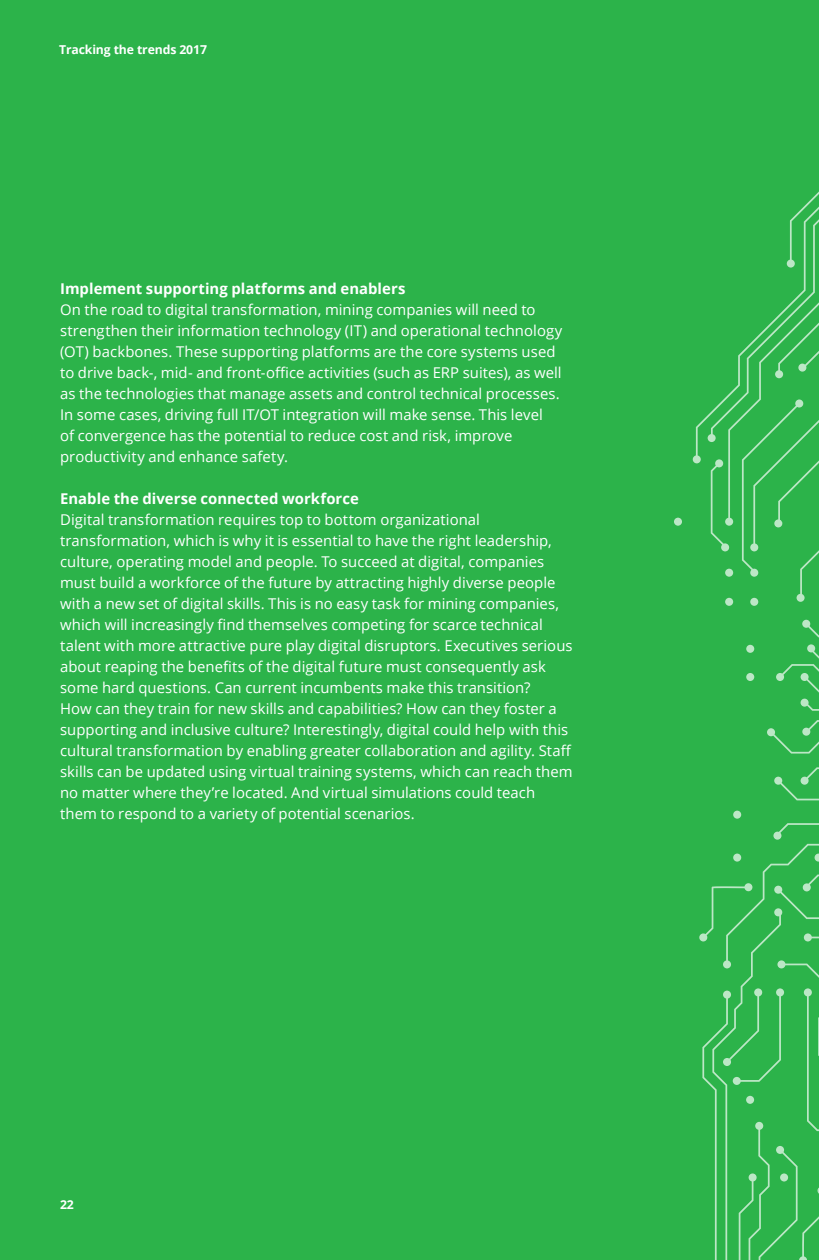
<style>
.page{position:relative;width:819px;height:1260px;background:#2cb34a}
.page>*{position:absolute;margin:0;border:0;box-sizing:border-box;transform-origin:0 0}
.t1{font:14.88px/21px "Open Sans";letter-spacing:.005em;color:#fff}
.t2{font:700 14.88px "Open Sans";letter-spacing:.005em;color:#fff}
.t3{font:700 12.25px "Open Sans";letter-spacing:-.01em;color:#fff}
</style>
<div class="page">
<div style="left:733px;top:811px;width:8px;height:8px;background:#bce7c6;border-radius:50%"></div>
<svg style="left:699px;top:823px;width:120px;height:437px"></svg>
<div style="left:674px;top:518px;width:8px;height:8px;background:#bce7c6;border-radius:50%"></div>
<svg style="left:693px;top:191px;width:126px;height:609px"></svg>
<p class="t3" style="left:59px;top:41px;width:149px">Tracking the trends 2017</p>
<p class="t2" style="left:60px;top:278px;width:347px">Implement supporting platforms and enablers</p>
<p class="t1" style="left:60px;top:299px;width:504px">On the road to digital transformation, mining companies will need to strengthen their information technology (IT) and operational technology (OT) backbones. These supporting platforms are the core systems used to drive back-, mid- and front-office activities (such as ERP suites), as well as the technologies that manage assets and control technical processes.<br>In some cases, driving full IT/OT integration will make sense. This level<br>of convergence has the potential to reduce cost and risk, improve productivity and enhance safety.</p>
<p class="t2" style="left:60px;top:488px;width:300px">Enable the diverse connected workforce</p>
<p class="t1" style="left:60px;top:509px;width:514px">Digital transformation requires top to bottom organizational transformation, which is why it is essential to have the right leadership, culture, operating model and people. To succeed at digital, companies must build a workforce of the future by attracting highly diverse people with a new set of digital skills. This is no easy task for mining companies, which will increasingly find themselves competing for scarce technical talent with more attractive pure play digital disruptors. Executives serious about reaping the benefits of the digital future must consequently ask some hard questions. Can current incumbents make this transition?<br>How can they train for new skills and capabilities? How can they foster a supporting and inclusive culture? Interestingly, digital could help with this cultural transformation by enabling greater collaboration and agility. Staff skills can be updated using virtual training systems, which can reach them no matter where they’re located. And virtual simulations could teach them to respond to a variety of potential scenarios.</p>
<p class="t3" style="left:60px;top:1196px;width:15px">22</p>
</div>
